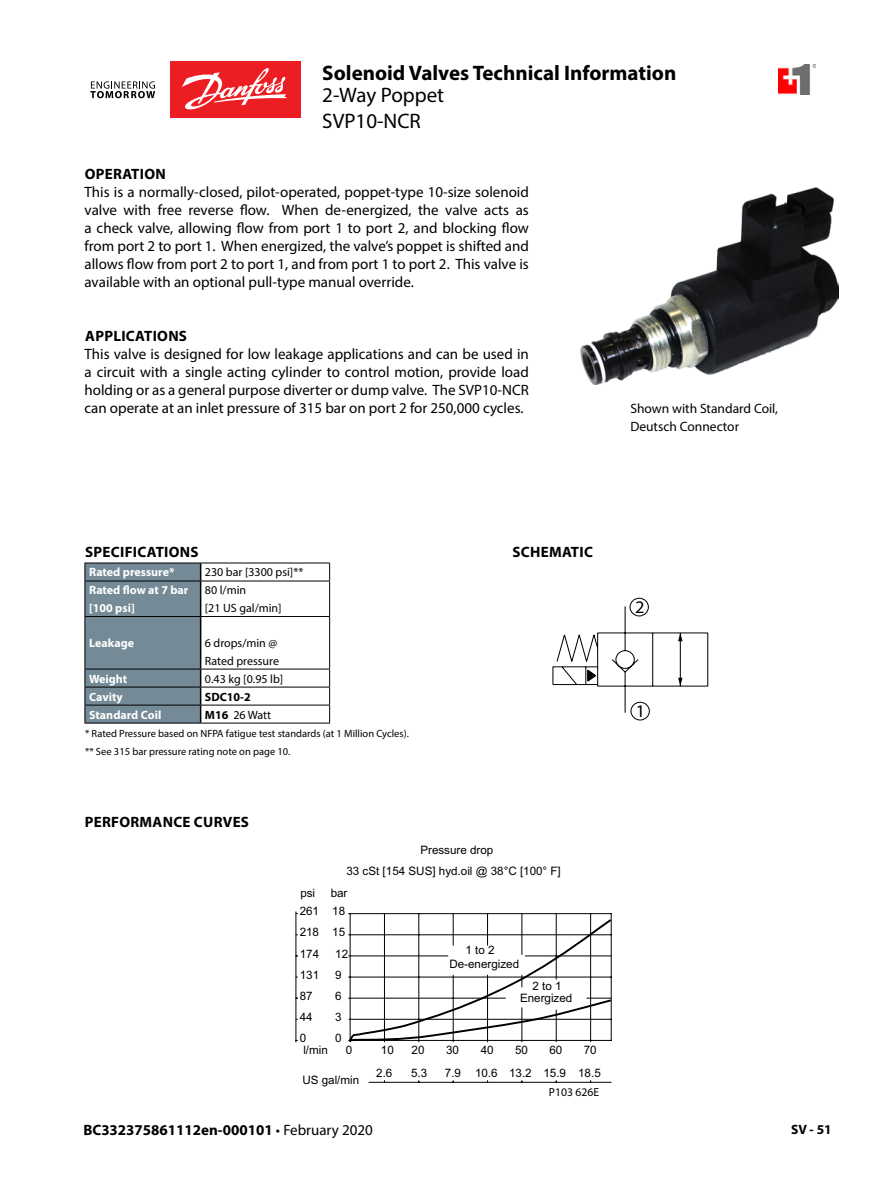
<style>
.page{position:relative;width:893px;height:1191px;background:#fff}
.page>*{position:absolute;margin:0;border:0;box-sizing:border-box;transform-origin:0 0}
.t1{font:700 21px "Myriad Pro";color:#000}
.t2{font:21px/25.5px "Myriad Pro";color:#000}
.t3{font:17.7px "Myriad Ringers";color:#000;scale:1.04 1}
.t4{font:15px/18px "Myriad Pro";color:#000;text-align:justify}
.t5{font:700 15px "Myriad Pro";letter-spacing:.02em;color:#000}
.t6{font:700 15px "Myriad Pro";color:#000}
.t7{font:13.5px/18px "Myriad Pro";color:#000}
.t8{font:700 13.5px "Myriad Pro";color:#000}
.t9{font:12px/18px "Myriad Pro";color:#000}
.t10{font:700 12px/18px "Myriad Pro";color:#fff}
.t11{font:700 12px "Myriad Pro";color:#000}
.t12{font:11.7px/14.1px "Arial";color:#000}
.t13{font:11.7px "Myriad";color:#000}
.t14{font:10.5px/18px "Myriad Pro";color:#000}
.s1{font-weight:700}
.s2{font-weight:400}
</style>
<div class="page">
<img style="left:779px;top:65px;width:37px;height:30px">
<div style="left:170px;top:61px;width:130px;height:57px;background:#ed1d24"></div>
<svg style="left:90px;top:81px;width:65px;height:17px"></svg>
<svg style="left:182px;top:68px;width:105px;height:42px"></svg>
<hr style="left:296px;top:912px;width:1px;height:128px;background:#000">
<hr style="left:369px;top:1082px;width:242px;height:1px;background:#000">
<svg style="left:348px;top:913px;width:264px;height:130px"></svg>
<hr style="left:201px;top:562px;width:129px;height:1px;background:#000">
<svg style="left:329px;top:563px;width:1px;height:17px"></svg>
<hr style="left:201px;top:580px;width:129px;height:1px;background:#000">
<hr style="left:329px;top:581px;width:1px;height:35px;background:#000">
<hr style="left:201px;top:616px;width:129px;height:1px;background:#000">
<hr style="left:329px;top:617px;width:1px;height:51px;background:#000">
<hr style="left:201px;top:668px;width:129px;height:1px;background:#000">
<hr style="left:201px;top:686px;width:129px;height:1px;background:#000">
<hr style="left:201px;top:704px;width:129px;height:1px;background:#000">
<svg style="left:329px;top:669px;width:1px;height:53px"></svg>
<hr style="left:201px;top:722px;width:129px;height:1px;background:#000">
<hr style="left:85px;top:562px;width:116px;height:1px;background:#000">
<svg style="left:85px;top:563px;width:116px;height:159px;background:#6e838e"></svg>
<hr style="left:85px;top:722px;width:116px;height:1px;background:#000">
<img style="left:581px;top:187px;width:257px;height:197px">
<svg style="left:553px;top:598px;width:155px;height:122px"></svg>
<h1 class="t1" style="left:322px;top:59px;width:356px">Solenoid Valves Technical Information</h1>
<p class="t5" style="left:85px;top:164px;width:83px">OPERATION</p>
<h1 class="t2" style="left:322px;top:82px;width:123px">2-Way Poppet<br>SVP10-NCR</h1>
<p class="t4" style="left:85px;top:182px;width:446px">This is a normally-closed, pilot-operated, poppet-type 10-size solenoid valve with free reverse flow. When de-energized, the valve acts as a check valve, allowing flow from port 1 to port 2, and blocking flow from port 2 to port 1. When energized, the valve’s poppet is shifted and allows flow from port 2 to port 1, and from port 1 to port 2. This valve is available with an optional pull-type manual override.</p>
<p class="t5" style="left:85px;top:326px;width:103px">APPLICATIONS</p>
<p class="t4" style="left:85px;top:344px;width:446px">This valve is designed for low leakage applications and can be used in a circuit with a single acting cylinder to control motion, provide load holding or as a general purpose diverter or dump valve. The SVP10-NCR can operate at an inlet pressure of 315 bar on port 2 for 250,000 cycles.</p>
<p class="t7" style="left:630px;top:399px;width:149px">Shown with Standard Coil,<br>Deutsch Connector</p>
<p class="t5" style="left:85px;top:542px;width:115px">SPECIFICATIONS</p>
<p class="t5" style="left:513px;top:542px;width:82px">SCHEMATIC</p>
<p class="t10" style="left:89px;top:563px;width:87px">Rated pressure*</p>
<p class="t9" style="left:205px;top:563px;width:100px">230 bar [3300 psi]**</p>
<p class="t10" style="left:89px;top:581px;width:101px">Rated flow at 7 bar [100 psi]</p>
<p class="t9" style="left:205px;top:581px;width:78px">80 l/min<br>[21 US gal/min]</p>
<p class="t10" style="left:89px;top:633px;width:46px">Leakage</p>
<p class="t9" style="left:205px;top:633px;width:76px">6 drops/min @<br>Rated pressure</p>
<p class="t10" style="left:89px;top:669px;width:40px">Weight</p>
<p class="t9" style="left:205px;top:669px;width:80px">0.43 kg [0.95 lb]</p>
<p class="t10" style="left:89px;top:687px;width:35px">Cavity</p>
<p class="t11" style="left:205px;top:689px;width:47px">SDC10-2</p>
<p class="t10" style="left:89px;top:705px;width:74px">Standard Coil</p>
<p class="t9" style="left:205px;top:705px;width:68px"><span class="s1">M16</span> 26 Watt</p>
<p class="t14" style="left:85px;top:724px;width:325px">* Rated Pressure based on NFPA fatigue test standards (at 1 Million Cycles). ** See 315 bar pressure rating note on page 10.</p>
<p class="t5" style="left:85px;top:812px;width:166px">PERFORMANCE CURVES</p>
<p class="t12" style="left:420px;top:844px;width:75px">Pressure drop</p>
<p class="t12" style="left:346px;top:864px;width:216px">33 cSt [154 SUS] hyd.oil @ 38°C [100° F]</p>
<p class="t12" style="left:300px;top:887px;width:16px">psi</p>
<p class="t12" style="left:331px;top:887px;width:18px">bar</p>
<p class="t12" style="left:300px;top:901px;width:47px;line-height:21.1px">261 18<br>218 15</p>
<p class="t12" style="left:300px;top:947px;width:21px">174</p>
<p class="t12" style="left:335px;top:947px;width:14px">12</p>
<p class="t12" style="left:300px;top:968px;width:21px">131</p>
<p class="t12" style="left:335px;top:968px;width:8px">9</p>
<p class="t12" style="left:300px;top:989px;width:14px">87</p>
<p class="t12" style="left:335px;top:989px;width:8px">6</p>
<p class="t12" style="left:300px;top:1010px;width:14px">44</p>
<p class="t12" style="left:335px;top:1010px;width:8px">3</p>
<p class="t12" style="left:300px;top:1032px;width:8px">0</p>
<p class="t12" style="left:335px;top:1032px;width:8px">0</p>
<p class="t12" style="left:449px;top:944px;width:71px;text-indent:16px">1to2<br>De-energized</p>
<p class="t12" style="left:520px;top:980px;width:54px;line-height:12.6px;text-align:center">2to1<br>Energized</p>
<p class="t12" style="left:549px;top:1043px;width:14px">60</p>
<p class="t12" style="left:584px;top:1043px;width:14px">70</p>
<p class="t12" style="left:543px;top:1066px;width:24px">15.9</p>
<p class="t12" style="left:303px;top:1044px;width:26px">l/min</p>
<p class="t12" style="left:346px;top:1043px;width:8px">0</p>
<p class="t12" style="left:381px;top:1043px;width:14px">10</p>
<p class="t12" style="left:412px;top:1043px;width:14px">20</p>
<p class="t12" style="left:446px;top:1043px;width:14px">30</p>
<p class="t12" style="left:481px;top:1043px;width:14px">40</p>
<p class="t12" style="left:515px;top:1043px;width:14px">50</p>
<p class="t12" style="left:445px;top:1066px;width:18px">7.9</p>
<p class="t12" style="left:376px;top:1066px;width:18px">2.6</p>
<p class="t12" style="left:411px;top:1066px;width:18px">5.3</p>
<p class="t12" style="left:475px;top:1066px;width:58px">10.6 13.2</p>
<p class="t12" style="left:578px;top:1066px;width:24px">18.5</p>
<p class="t12" style="left:302px;top:1074px;width:58px">US gal/min</p>
<p class="t13" style="left:549px;top:1085px;width:52px">P103 626E</p>
<p class="t6" style="left:83px;top:1120px;width:291px">BC332375861112en-000101 <span class="s2">• February 2020</span></p>
<p class="t3" style="left:635px;top:596px;width:11px">2</p>
<p class="t3" style="left:636px;top:700px;width:11px">1</p>
<p class="t8" style="left:791px;top:1120px;width:42px">SV - 51</p>
</div>
